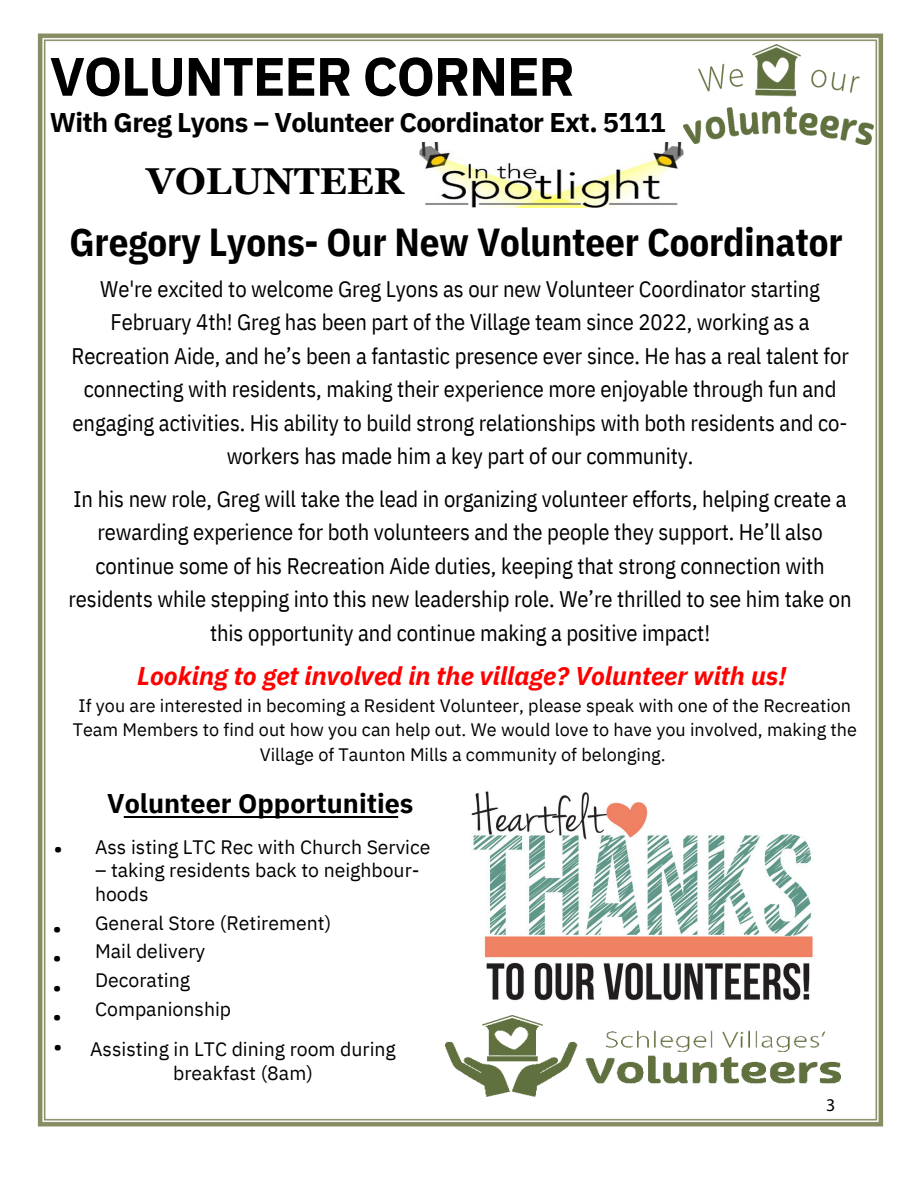
<style>
.page{position:relative;width:918px;height:1188px;background:#fff}
.page>*{position:absolute;margin:0;border:0;box-sizing:border-box;transform-origin:0 0}
.t1{font:700 54px "IBM Plex Sans";letter-spacing:-.025em;color:#000}
.t2{font:700 39px "IBM Plex Sans Cond";letter-spacing:-.005em;color:#000}
.t3{font:700 37.5px "Georgia Pro";color:#000}
.t4{font:700 27px "IBM Plex Sans";letter-spacing:-.025em;color:#000}
.t5{font:700 27px "IBM Plex Sans";color:#000}
.t6{font:italic 700 25.5px "IBM Plex Sans";color:#f00}
.t7{font:24px/29.2px "IBM Plex Sans";color:#000;text-align:justify}
.t8{font:22.5px/33.5px "IBM Plex Sans Cond";letter-spacing:-.005em;color:#000;text-align:center}
.t9{font:19.5px/23.7px "IBM Plex Sans";color:#000}
.t10{font:18px/24.8px "IBM Plex Sans";color:#000;text-align:center}
.t11{font:18px "Myriad Pro";color:#000}
</style>
<div class="page">
<img style="left:37px;top:33px;width:847px;height:1094px">
<img style="left:107px;top:816px;width:307px;height:1px">
<img style="left:420px;top:142px;width:264px;height:65px">
<img style="left:684px;top:44px;width:190px;height:100px">
<img style="left:446px;top:1015px;width:395px;height:81px">
<img style="left:470px;top:787px;width:348px;height:222px">
<h1 class="t1" style="left:50px;top:40px;width:527px">VOLUNTEER CORNER</h1>
<h4 class="t4" style="left:50px;top:105px;width:617px">With Greg Lyons – Volunteer Coordinator Ext. 5111</h4>
<h2 class="t3" style="left:147px;top:159px;width:259px">VOLUNTEER</h2>
<p class="t2" style="left:70px;top:216px;width:775px">Gregory Lyons- Our New Volunteer Coordinator</p>
<p class="t8" style="left:71px;top:272px;width:779px">We're excited to welcome Greg Lyons as our new Volunteer Coordinator starting February 4th! Greg has been part of the Village team since 2022, working as a Recreation Aide, and he’s been a fantastic presence ever since. He has a real talent for connecting with residents, making their experience more enjoyable through fun and engaging activities. His ability to build strong relationships with both residents and co&shy;workers has made him a key part of our community.</p>
<p class="t8" style="left:69px;top:482px;width:785px">In his new role, Greg will take the lead in organizing volunteer efforts, helping create a rewarding experience for both volunteers and the people they support. He’ll also continue some of his Recreation Aide duties, keeping that strong connection with residents while stepping into this new leadership role. We’re thrilled to see him take on this opportunity and continue making a positive impact!</p>
<p class="t6" style="left:137px;top:658px;width:651px">Looking to get involved in the village? Volunteer with us!</p>
<p class="t10" style="left:73px;top:692px;width:786px">If you are interested in becoming a Resident Volunteer, please speak with one of the Recreation<br>Team Members to find out how you can help out. We would love to have you involved, making the<br>Village of Taunton Mills a community of belonging.</p>
<h4 class="t7" style="left:53px;top:834px;width:11px">•</h4>
<p class="t7" style="left:53px;top:913px;width:11px">• • • •</p>
<p class="t7" style="left:53px;top:1031px;width:11px">•</p>
<p class="t5" style="left:107px;top:785px;width:308px">Volunteer Opportunities</p>
<p class="t9" style="left:95px;top:834px;width:337px">Ass isting LTC Rec with Church Service</p>
<p class="t9" style="left:95px;top:858px;width:326px">– taking residents back to neighbour&shy;hoods</p>
<p class="t9" style="left:95px;top:911px;width:238px">General Store (Retirement)</p>
<h3 class="t9" style="left:95px;top:939px;width:112px">Mail delivery</h3>
<h5 class="t9" style="left:95px;top:968px;width:96px">Decorating</h5>
<h5 class="t9" style="left:95px;top:996px;width:138px">Companionship</h5>
<p class="t9" style="left:90px;top:1037px;width:307px">Assisting in LTC dining room during</p>
<p class="t9" style="left:173px;top:1061px;width:141px">breakfast (8am)</p>
<p class="t11" style="left:826px;top:1098px;width:11px">3</p>
</div>
